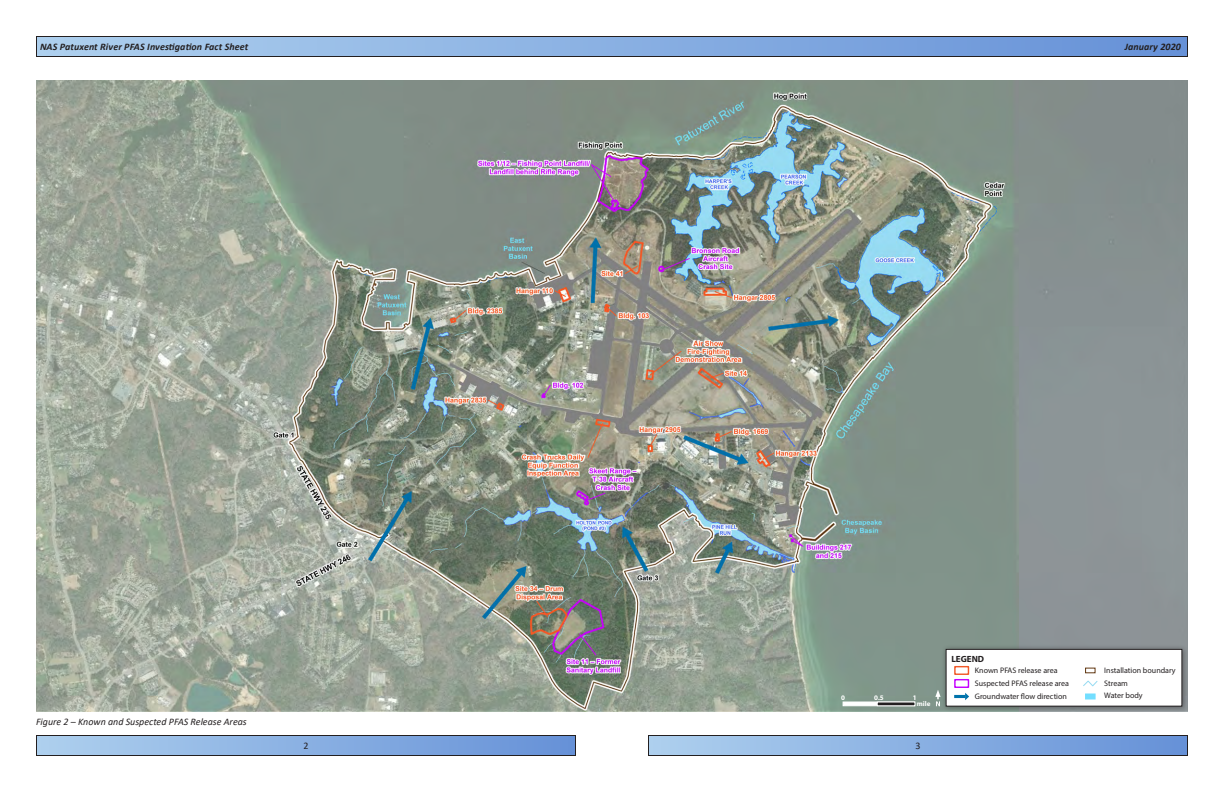
<style>
.page{position:relative;width:1224px;height:792px;background:#fff}
.page>*{position:absolute;margin:0;border:0;box-sizing:border-box;transform-origin:0 0}
.t1{font:italic 700 10px "Calibri";letter-spacing:.01em;color:#231f20}
.t2{font:italic 10px "Calibri";color:#231f20}
.t3{font:10px "Calibri";color:#231f20}
.Body_Text{font:700 9px "Myriad Pro";color:#231f20}
.Body_Text-2{font:8px/12.8px "Myriad Pro";color:#231f20}
.Body_Text-3{font:700 7px "Myriad Pro";color:#fff}
</style>
<div class="page">
<div style="left:36px;top:36px;width:1152px;height:20px;background:linear-gradient(to right,#aed0ee,#6691d7)"></div>
<div style="left:36px;top:36px;width:1152px;height:21px;border:1px solid #231f20"></div>
<img style="left:36px;top:81px;width:1152px;height:630px">
<div style="left:36px;top:736px;width:540px;height:20px;background:linear-gradient(to right,#aed0ee,#6691d7)"></div>
<div style="left:36px;top:735px;width:540px;height:21px;border:1px solid #231f20"></div>
<div style="left:648px;top:736px;width:540px;height:20px;background:linear-gradient(to right,#aed0ee,#6691d7)"></div>
<div style="left:648px;top:735px;width:540px;height:21px;border:1px solid #231f20"></div>
<div style="left:942px;top:645px;width:246px;height:68px;background:#231f20;opacity:.5"></div>
<div style="left:946px;top:649px;width:236px;height:57px;background:#fff"></div>
<div style="left:946px;top:649px;width:236px;height:57px;border:1px solid #231f20"></div>
<svg style="left:935px;top:690px;width:6px;height:16px"></svg>
<hr style="left:843px;top:702px;width:72px;height:4px;background:#fff">
<div style="left:877px;top:702px;width:38px;height:4px;border:1px solid #fff"></div>
<div style="left:1085px;top:694px;width:11px;height:6px;background:#73deff"></div>
<svg style="left:1083px;top:680px;width:15px;height:7px"></svg>
<div style="left:954px;top:666px;width:15px;height:9px;border:1px solid #f25929"></div>
<svg style="left:954px;top:693px;width:15px;height:7px"></svg>
<div style="left:954px;top:679px;width:15px;height:9px;border:1px solid #c400ff"></div>
<div style="left:1084px;top:667px;width:12px;height:7px;border:2px solid #fff"></div>
<div style="left:1085px;top:668px;width:10px;height:5px;border:1px solid #613812"></div>
<p class="t1" style="left:40px;top:39px;width:210px">NAS Patuxent River PFAS Investigation Fact Sheet</p>
<p class="t1" style="left:1125px;top:39px;width:58px">January 2020</p>
<p class="t2" style="left:36px;top:715px;width:212px">Figure 2 – Known and Suspected PFAS Release Areas</p>
<p class="Body_Text-3" style="left:841px;top:693px;width:5px">0</p>
<p class="Body_Text-3" style="left:874px;top:693px;width:11px">0.5</p>
<p class="Body_Text-3" style="left:913px;top:693px;width:5px">1</p>
<p class="Body_Text-3" style="left:917px;top:699px;width:15px">mile</p>
<p class="t3" style="left:303px;top:738px;width:7px">2</p>
<p class="t3" style="left:915px;top:738px;width:7px">3</p>
<p class="Body_Text" style="left:951px;top:653px;width:34px">LEGEND</p>
<p class="Body_Text-2" style="left:975px;top:664px;width:96px">Known PFAS release area<br>Suspected PFAS release area<br>Groundwater flow direction</p>
<p class="Body_Text-2" style="left:1104px;top:664px;width:73px">Installation boundary</p>
<p class="Body_Text-2" style="left:1104px;top:676px;width:25px">Stream</p>
<p class="Body_Text-2" style="left:1104px;top:689px;width:40px">Water body</p>
</div>
